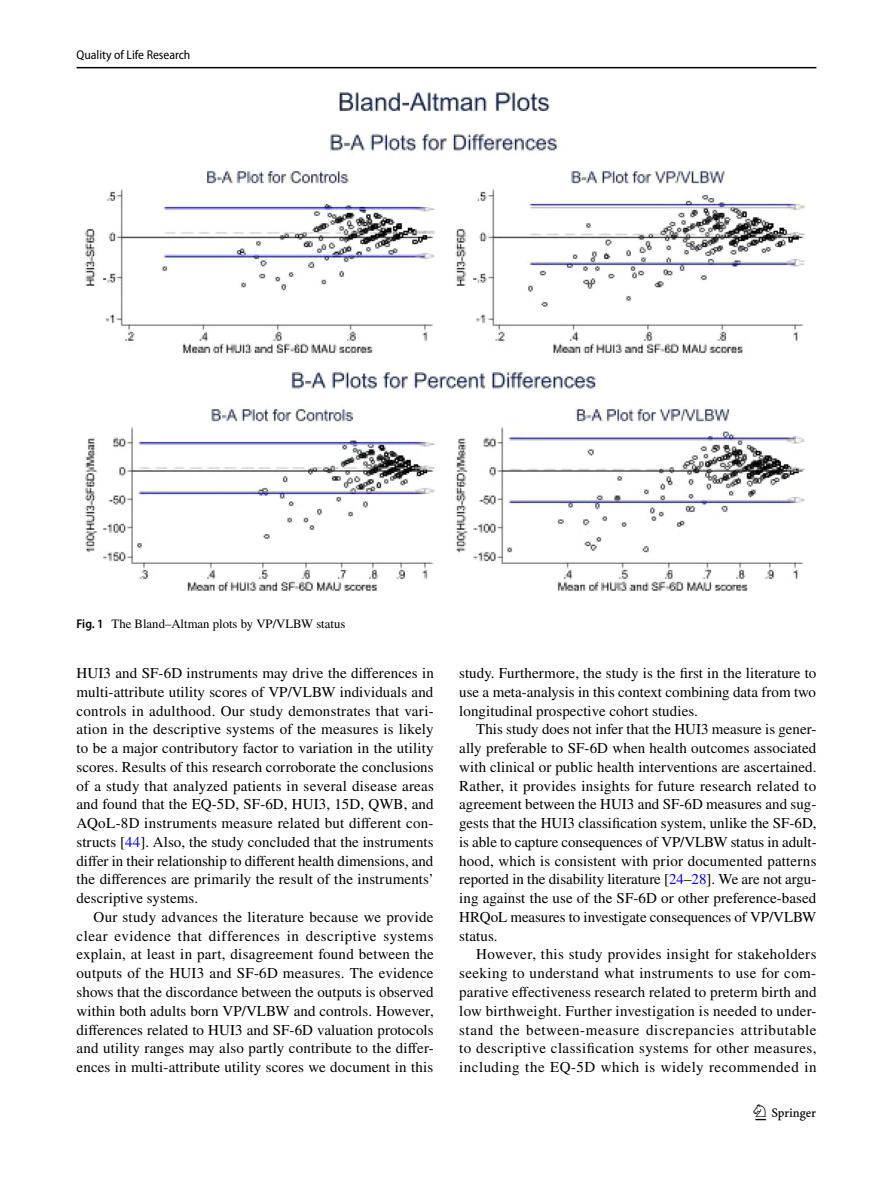
<style>
.page{position:relative;width:893px;height:1187px;background:#fff}
.page>*{position:absolute;margin:0;border:0;box-sizing:border-box;transform-origin:0 0}
.t1{font:22.5px "Springnew";color:#000}
.t2{font:15px/18.8px "STIX";letter-spacing:.01em;color:#000;text-align:justify}
.t3{font:12.75px "STIX";color:#000}
.t4{font:semi-condensed 12.75px "Myriad Pro";color:#000}
.s1{font-family:"Myriad Pro";font-weight:600;font-stretch:semi-condensed}
.s2{color:#00f}
</style>
<div class="page">
<hr style="left:77px;top:67px;width:739px;height:1px;background:#000">
<img style="left:84px;top:92px;width:722px;height:499px">
<p class="t4" style="left:77px;top:48px;width:115px">Quality of Life Research</p>
<p class="t3" style="left:77px;top:615px;width:270px"><span class="s1">Fig. 1</span> The Bland–Altman plots by VP/VLBW status</p>
<p class="t2" style="left:77px;top:664px;width:359px">HUI3 and SF-6D instruments may drive the differences in multi-attribute utility scores of VP/VLBW individuals and controls in adulthood. Our study demonstrates that vari&shy;ation in the descriptive systems of the measures is likely to be a major contributory factor to variation in the utility scores. Results of this research corroborate the conclusions of a study that analyzed patients in several disease areas and found that the EQ-5D, SF-6D, HUI3, 15D, QWB, and AQoL-8D instruments measure related but different con&shy;structs [<span class="s2">44</span>]. Also, the study concluded that the instruments differ in their relationship to different health dimensions, and the differences are primarily the result of the instruments’ descriptive systems.</p>
<p class="t2" style="left:77px;top:908px;width:359px;text-indent:17px">Our study advances the literature because we provide clear evidence that differences in descriptive systems explain, at least in part, disagreement found between the outputs of the HUI3 and SF-6D measures. The evidence shows that the discordance between the outputs is observed within both adults born VP/VLBW and controls. However, differences related to HUI3 and SF-6D valuation protocols and utility ranges may also partly contribute to the differ&shy;ences in multi-attribute utility scores we document in this</p>
<p class="t2" style="left:459px;top:664px;width:359px">study. Furthermore, the study is the first in the literature to use a meta-analysis in this context combining data from two longitudinal prospective cohort studies.</p>
<p class="t2" style="left:459px;top:721px;width:359px;text-indent:17px">This study does not infer that the HUI3 measure is gener&shy;ally preferable to SF-6D when health outcomes associated with clinical or public health interventions are ascertained.<br>Rather, it provides insights for future research related to agreement between the HUI3 and SF-6D measures and sug&shy;gests that the HUI3 classification system, unlike the SF-6D, is able to capture consequences of VP/VLBW status in adult&shy;hood, which is consistent with prior documented patterns reported in the disability literature [<span class="s2">24</span>–<span class="s2">28</span>]. We are not argu&shy;ing against the use of the SF-6D or other preference-based HRQoL measures to investigate consequences of VP/VLBW status.</p>
<p class="t2" style="left:459px;top:946px;width:359px;text-indent:17px">However, this study provides insight for stakeholders seeking to understand what instruments to use for com&shy;parative effectiveness research related to preterm birth and low birthweight. Further investigation is needed to under&shy;stand the between-measure discrepancies attributable to descriptive classification systems for other measures, including the EQ-5D which is widely recommended in</p>
<h1 class="t1" style="left:755px;top:1104px;width:62px">1 3</h1>
</div>
